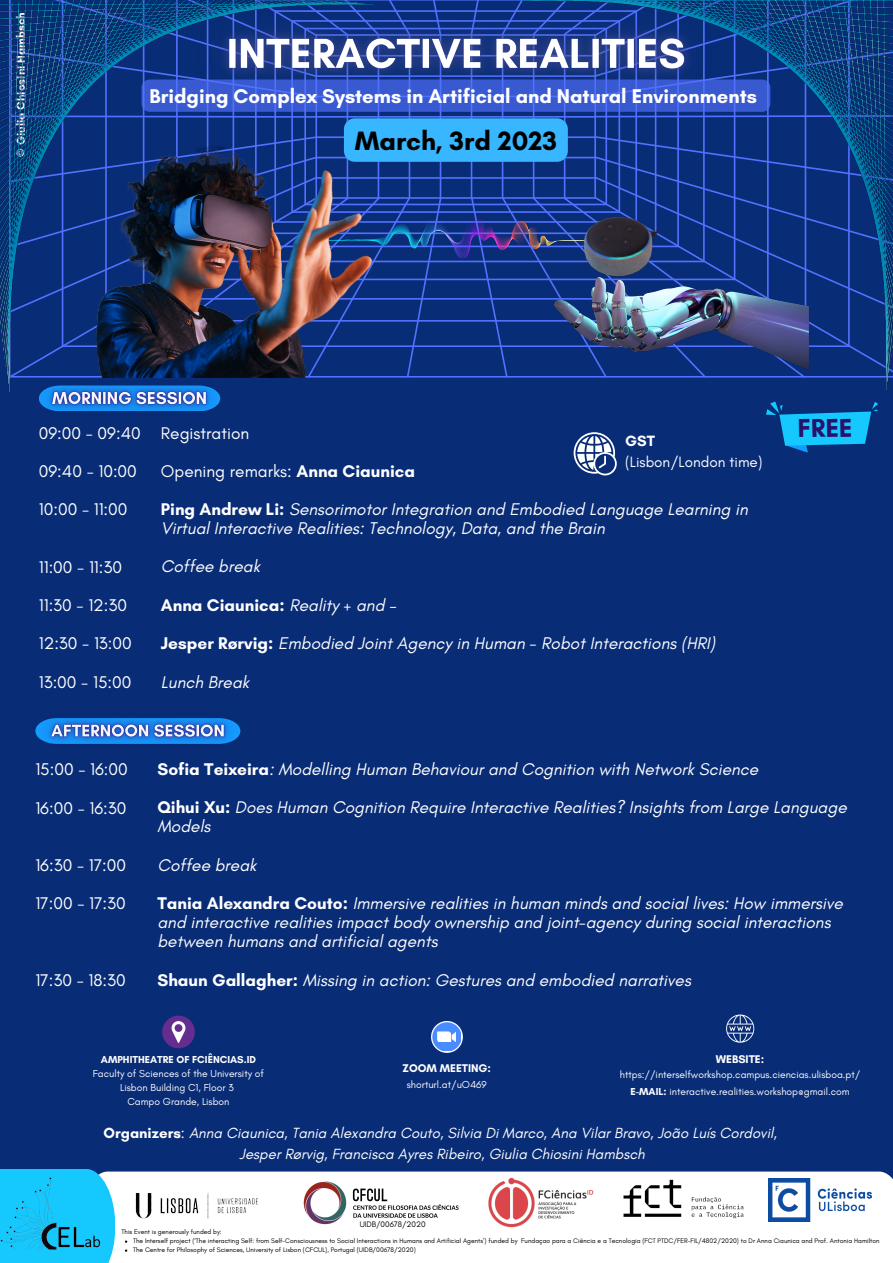
<style>
.page{position:relative;width:893px;height:1263px;background:#082c76}
.page>*{position:absolute;margin:0;border:0;box-sizing:border-box;transform-origin:0 0}
.t1{font:700 27px "Glacial Indifference";color:#000}
.t2{font:700 26.33px "Glacial Indifference";color:#29126b}
.t3{font:700 20.25px "Glacial Indifference";color:#fff}
.t4{font:italic 17.25px/19.1px "Glacial Indifference";color:#fff}
.t5{font:17.25px "Glacial Indifference";color:#fff}
.t6{font:700 17.25px "Glacial Indifference";color:#fff}
.t7{font:15.15px "Glacial Indifference";color:#fff}
.t8{font:700 15.15px "Glacial Indifference";color:#fff}
.t9{font:italic 15px/20.9px "Glacial Indifference";color:#fff;text-align:center}
.t10{font:700 11.62px "Glacial Indifference";color:#fff}
.t11{font:700 11.4px "Glacial Indifference";color:#fff}
.t12{font:10.27px/14.2px "Glacial Indifference";color:#fff;text-align:center}
.t13{font:700 10.27px "Glacial Indifference";color:#fff}
.t14{font:8.18px "Glacial Indifference";color:#000}
.t15{font:6.75px/9px "Glacial Indifference";color:#000}
.s1{font-weight:700}
.s2{font-weight:700;font-style:normal}
.s3{font-weight:400;font-style:italic}
.s4{font-style:normal}
</style>
<div class="page">
<svg style="left:471px;top:162px;width:51px;height:215px"></svg>
<svg style="left:372px;top:162px;width:69px;height:215px"></svg>
<hr style="left:378px;top:34px;width:1px;height:164px;background:#5271ff">
<hr style="left:409px;top:34px;width:1px;height:164px;background:#5271ff">
<hr style="left:440px;top:34px;width:1px;height:165px;background:#5271ff">
<hr style="left:471px;top:34px;width:1px;height:165px;background:#5271ff">
<hr style="left:502px;top:35px;width:1px;height:164px;background:#5271ff">
<hr style="left:315px;top:177px;width:281px;height:2px;background:#5271ff">
<div style="left:115px;top:1171px;width:778px;height:92px;background:#fff"></div>
<img style="left:298px;top:1175px;width:166px;height:52px">
<img style="left:488px;top:1177px;width:106px;height:50px">
<img style="left:768px;top:1179px;width:103px;height:42px">
<img style="left:608px;top:1172px;width:146px;height:60px">
<img style="left:122px;top:1179px;width:150px;height:57px">
<div style="left:0;top:1169px;width:115px;height:94px;background:#15c9ff"></div>
<img style="left:39px;top:391px;width:182px;height:20px">
<svg style="left:766px;top:401px;width:112px;height:52px"></svg>
<svg style="left:162px;top:1016px;width:33px;height:32px"></svg>
<svg style="left:431px;top:1021px;width:31px;height:31px"></svg>
<svg style="left:432px;top:1022px;width:29px;height:29px"></svg>
<div style="left:437px;top:1032px;width:19px;height:10px;background:#fff"></div>
<svg style="left:726px;top:1014px;width:28px;height:29px"></svg>
<img style="left:0;top:1174px;width:115px;height:80px">
<div style="left:344px;top:118px;width:224px;height:44px;background:#38b6ff;border-radius:11px"></div>
<img style="left:372px;top:0;width:150px;height:119px">
<svg style="left:573px;top:432px;width:44px;height:43px"></svg>
<img style="left:372px;top:215px;width:150px;height:43px">
<img style="left:0;top:0;width:372px;height:391px">
<img style="left:95px;top:146px;width:277px;height:232px">
<img style="left:522px;top:0;width:371px;height:390px">
<img style="left:35px;top:718px;width:206px;height:26px">
<div style="left:141px;top:80px;width:629px;height:32px;background:#5271ff;border-radius:8px;opacity:.66"></div>
<p class="t10" style="left:14px;top:156px;width:146px;rotate:-90deg">© Giulia Chiosini Hambsch</p>
<p class="t3" style="left:150px;top:83px;width:609px">Bridging Complex Systems in Artificial and Natural Environments</p>
<h1 class="t1" style="left:355px;top:124px;width:204px">March, 3rd 2023</h1>
<p class="t5" style="left:39px;top:422px;width:104px">09:00 - 09:40</p>
<p class="t5" style="left:39px;top:461px;width:100px">09:40 - 10:00</p>
<p class="t5" style="left:39px;top:499px;width:90px">10:00 - 11:00</p>
<p class="t5" style="left:39px;top:556px;width:85px">11:00 - 11:30</p>
<p class="t5" style="left:39px;top:595px;width:90px">11:30 - 12:30</p>
<p class="t5" style="left:39px;top:633px;width:95px">12:30 - 13:00</p>
<p class="t5" style="left:39px;top:671px;width:94px">13:00 - 15:00</p>
<p class="t5" style="left:161px;top:422px;width:90px">Registration</p>
<p class="t5" style="left:161px;top:460px;width:256px">Opening remarks: <span class="s1">Anna Ciaunica</span></p>
<p class="t4" style="left:161px;top:499px;width:588px"><span class="s2">Ping Andrew Li:</span> Sensorimotor Integration and Embodied Language Learning in<br>Virtual Interactive Realities: Technology, Data, and the Brain</p>
<p class="t4" style="left:161px;top:557px;width:100px">Coffee break</p>
<p class="t6" style="left:161px;top:594px;width:236px">Anna Ciaunica: <span class="s3">Reality + and –</span></p>
<p class="t4" style="left:161px;top:633px;width:556px"><span class="s2">Jesper Rørvig:</span> Embodied Joint Agency in Human - Robot Interactions (HRI)</p>
<p class="t4" style="left:161px;top:673px;width:90px">Lunch Break</p>
<p class="t8" style="left:625px;top:432px;width:31px">GST</p>
<p class="t7" style="left:625px;top:453px;width:139px">(Lisbon/London time)</p>
<h2 class="t2" style="left:797px;top:412px;width:56px;rotate:-1deg">FREE</h2>
<p class="t5" style="left:35px;top:759px;width:94px">15:00 - 16:00</p>
<p class="t5" style="left:35px;top:797px;width:93px">16:00 - 16:30</p>
<p class="t5" style="left:35px;top:854px;width:92px">16:30 - 17:00</p>
<p class="t5" style="left:35px;top:893px;width:92px">17:00 - 17:30</p>
<p class="t5" style="left:35px;top:969px;width:92px">17:30 - 18:30</p>
<p class="t4" style="left:157px;top:759px;width:602px"><span class="s2">Sofia Teixeira</span>: Modelling Human Behaviour and Cognition with Network Science</p>
<p class="t4" style="left:157px;top:798px;width:691px"><span class="s2">Qihui Xu:</span> Does Human Cognition Require Interactive Realities? Insights from Large Language<br>Models</p>
<p class="t4" style="left:157px;top:855px;width:100px">Coffee break</p>
<p class="t4" style="left:157px;top:893px;width:687px"><span class="s2">Tania Alexandra Couto:</span> Immersive realities in human minds and social lives: How immersive and interactive realities impact body ownership and joint-agency during social interactions between humans and artificial agents</p>
<p class="t4" style="left:157px;top:970px;width:535px"><span class="s2">Shaun Gallagher:</span> Missing in action: Gestures and embodied narratives</p>
<p class="t13" style="left:101px;top:1053px;width:157px">AMPHITHEATRE OF FCIÊNCIAS.ID</p>
<p class="t12" style="left:93px;top:1066px;width:173px">Faculty of Sciences of the University of<br>Lisbon Building C1, Floor 3<br>Campo Grande, Lisbon</p>
<p class="t11" style="left:716px;top:1052px;width:50px">WEBSITE:</p>
<p class="t12" style="left:620px;top:1065px;width:242px;line-height:17.9px">https://interselfworkshop.campus.ciencias.ulisboa.pt/<br><span class="s1">E-MAIL:</span> interactive.realities.workshop@gmail.com</p>
<p class="t11" style="left:402px;top:1061px;width:90px">ZOOM MEETING:</p>
<p class="t12" style="left:407px;top:1077px;width:82px">shorturl.at/uO469</p>
<p class="t9" style="left:104px;top:1123px;width:675px"><span class="s2">Organizers</span><span class="s4">:</span> Anna Ciaunica, Tania Alexandra Couto, Silvia Di Marco, Ana Vilar Bravo, João Luís Cordovil,<br>Jesper Rørvig, Francisca Ayres Ribeiro, Giulia Chiosini Hambsch</p>
<p class="t14" style="left:360px;top:1219px;width:68px">UIDB/00678/2020</p>
<p class="t15" style="left:133px;top:1236px;width:748px">The Interself project (‘The interacting Self: from Self-Consciousness to Social Interactions in Humans and Artificial Agents’) funded by Fundaçao para a Ciência e a Tecnologia (FCT PTDC/FER-FIL/4802/2020) to Dr Anna Ciaunica and Prof. Antonia Hamilton<br>The Centre for Philosophy of Sciences, University of Lisbon (CFCUL), Portugal (UIDB/00678/2020)</p>
<p class="t15" style="left:122px;top:1227px;width:102px">This Event is generously funded by:</p>
</div>
